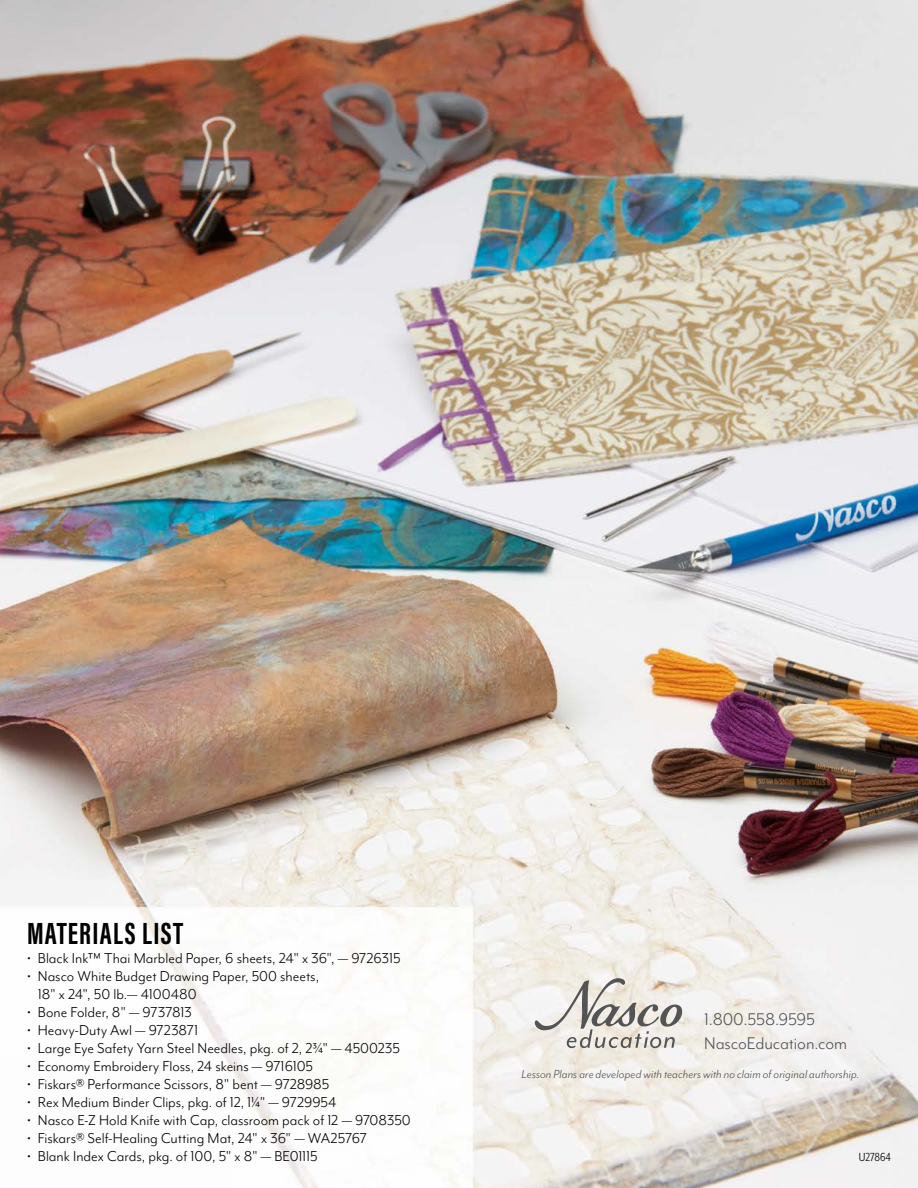
<style>
.page{position:relative;width:918px;height:1188px;background:#fff}
.page>*{position:absolute;margin:0;border:0;box-sizing:border-box;transform-origin:0 0}
.t1{font:700 31.5px "Acumin Pro Extra Cond";letter-spacing:.04em;color:#000}
.t2{font:19.5px/24.3px "Mr Eaves Mod OT";letter-spacing:-.005em;color:#545454}
.t3{font:16.5px/18px "Mr Eaves Mod OT";color:#000}
.t4{font:italic 13.5px "Mr Eaves Mod OT";letter-spacing:.01em;color:#545454}
.t5{font:13.5px "Mr Eaves XL Mod Nar OT";color:#000}
</style>
<div class="page">
<img style="left:0;top:0;width:918px;height:1188px">
<svg style="left:534px;top:978px;width:149px;height:70px;background:#d3cfc9"></svg>
<h1 class="t1" style="left:27px;top:914px;width:158px">MATERIALS LIST</h1>
<p class="t3" style="left:27px;top:949px;width:375px">• Black Ink™ Thai Marbled Paper, 6 sheets, 24" x 36", — 9726315</p>
<p class="t3" style="left:38px;top:967px;width:283px;text-indent:-11px">• Nasco White Budget Drawing Paper, 500 sheets,<br>18" x 24", 50 lb.— 4100480</p>
<p class="t3" style="left:27px;top:1003px;width:166px">• Bone Folder, 8" — 9737813</p>
<p class="t3" style="left:27px;top:1021px;width:173px">• Heavy-Duty Awl — 9723871</p>
<p class="t3" style="left:27px;top:1039px;width:375px">• Large Eye Safety Yarn Steel Needles, pkg. of 2, 23/4" — 4500235</p>
<p class="t3" style="left:27px;top:1057px;width:288px">• Economy Embroidery Floss, 24 skeins — 9716105</p>
<p class="t3" style="left:27px;top:1075px;width:304px">• Fiskars® Performance Scissors, 8" bent — 9728985</p>
<p class="t3" style="left:27px;top:1093px;width:311px">• Rex Medium Binder Clips, pkg. of 12, 11/4" — 9729954</p>
<p class="t3" style="left:27px;top:1111px;width:385px">• Nasco E-Z Hold Knife with Cap, classroom pack of 12 — 9708350</p>
<p class="t3" style="left:27px;top:1129px;width:342px">• Fiskars® Self-Healing Cutting Mat, 24" x 36" — WA25767</p>
<p class="t3" style="left:27px;top:1147px;width:292px">• Blank Index Cards, pkg. of 100, 5" x 8" — BE01115</p>
<p class="t2" style="left:704px;top:1007px;width:145px">1.800.558.9595<br>NascoEducation.com</p>
<p class="t4" style="left:522px;top:1067px;width:340px">Lesson Plans are developed with teachers with no claim of original authorship.</p>
<p class="t5" style="left:859px;top:1150px;width:34px">U27864</p>
</div>
